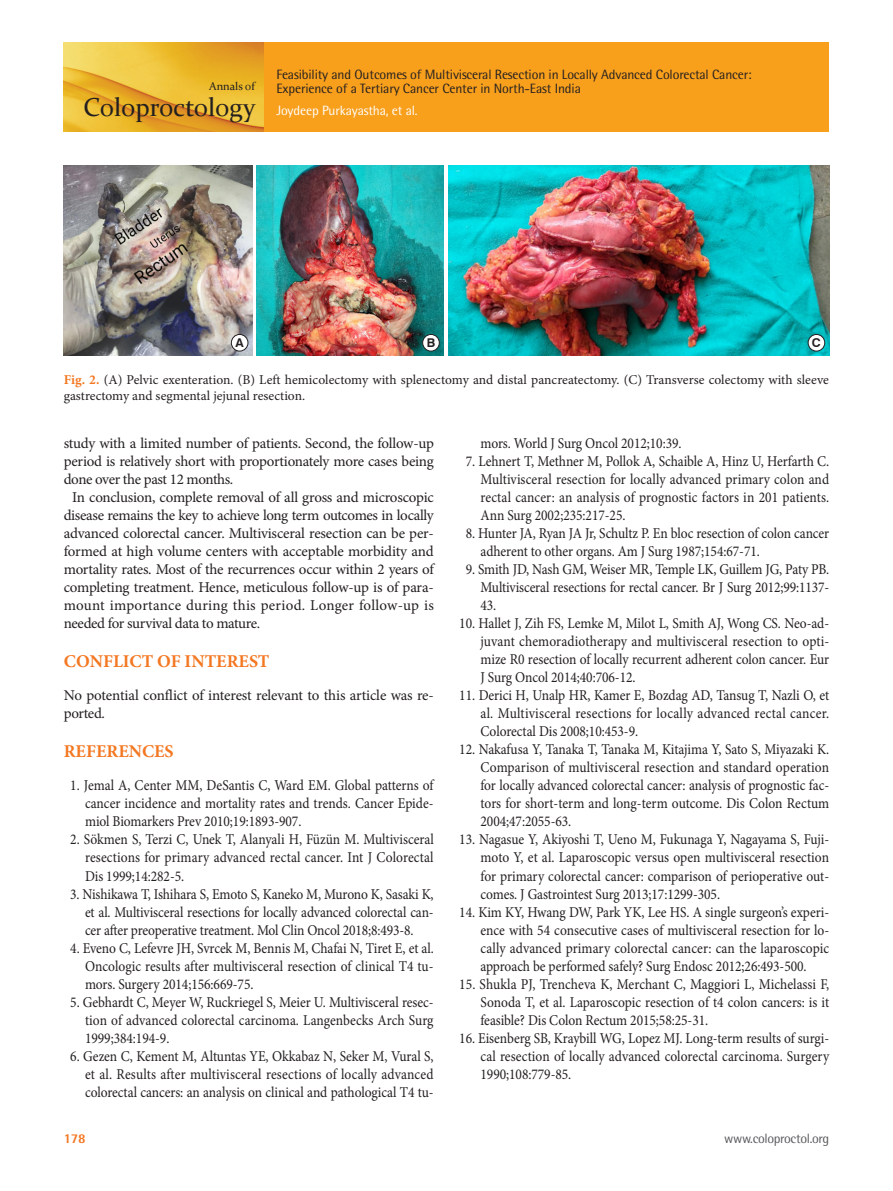
<style>
.page{position:relative;width:893px;height:1191px;background:#fff}
.page>*{position:absolute;margin:0;border:0;box-sizing:border-box;transform-origin:0 0}
.t1{font:25.95px "Constantia";color:#231f20}
.본문제목_대{font:700 18px "Minion Pro";color:#f47721}
.참고문헌1{font:15px/18px "Minion Pro";letter-spacing:-.005em;color:#231f20;text-align:justify;scale:.9 1}
.참고문헌2{font:15px/18px "Minion Pro";letter-spacing:-.005em;color:#231f20;text-align:justify;scale:.9 1}
.본문{font:15px/18px "Minion Pro";letter-spacing:-.02em;color:#231f20;text-align:justify}
.표그림설명{font:13.5px/16.2px "Minion Pro";color:#231f20}
.t2{font:13.5px/13.5px "Rotis Semi Sans Std";letter-spacing:-.01em;color:#231f20}
.t3{font:13.5px "Rotis Semi Sans Std";letter-spacing:-.01em;color:#fff}
.t4{font:13.5px "Rotis Semi Sans Std";letter-spacing:-.025em;color:#57585a}
.t5{font:800 13.5px "Rotis Semi Sans Std";color:#f47721}
.t6{font:700 12.15px "Swiss 721 BT";color:#231f20}
.t7{font:11.25px "Constantia";color:#231f20}
.s1{font-weight:700;color:#f47721}
</style>
<div class="page">
<div style="left:264px;top:43px;width:565px;height:89px;background:#f89f1c"></div>
<img style="left:64px;top:43px;width:200px;height:89px">
<img style="left:64px;top:166px;width:188px;height:189px">
<img style="left:257px;top:166px;width:187px;height:189px">
<img style="left:448px;top:166px;width:381px;height:189px">
<div style="left:231px;top:334px;width:17px;height:17px;background:#fff;border-radius:50%"></div>
<div style="left:231px;top:334px;width:17px;height:17px;border:1px solid #231f20;border-radius:50%"></div>
<div style="left:423px;top:334px;width:16px;height:17px;background:#fff;border-radius:50%"></div>
<div style="left:422px;top:334px;width:17px;height:17px;border:1px solid #231f20;border-radius:50%"></div>
<div style="left:808px;top:334px;width:17px;height:17px;background:#fff;border-radius:50%"></div>
<div style="left:808px;top:334px;width:17px;height:17px;border:1px solid #231f20;border-radius:50%"></div>
<p class="t7" style="left:209px;top:79px;width:47px">Annals of</p>
<h1 class="t1" style="left:83px;top:90px;width:174px">Coloproctology</h1>
<p class="t2" style="left:276px;top:68px;width:477px">Feasibility and Outcomes of Multivisceral Resection in Locally Advanced Colorectal Cancer:<br>Experience of a Tertiary Cancer Center in North-East India</p>
<p class="t3" style="left:276px;top:102px;width:143px">Joydeep Purkayastha, et al.</p>
<p class="t6" style="left:235px;top:335px;width:10px">A</p>
<p class="t6" style="left:427px;top:335px;width:10px">B</p>
<p class="t6" style="left:812px;top:335px;width:10px">C</p>
<p class="표그림설명" style="left:64px;top:371px;width:767px"><span class="s1">Fig. 2.</span> (A) Pelvic exenteration. (B) Left hemicolectomy with splenectomy and distal pancreatectomy. (C) Transverse colectomy with sleeve gastrectomy and segmental jejunal resection.</p>
<p class="본문" style="left:64px;top:434px;width:372px">study with a limited number of patients. Second, the follow-up period is relatively short with proportionately more cases being done over the past 12 months.</p>
<p class="본문" style="left:64px;top:488px;width:372px;text-indent:9px">In conclusion, complete removal of all gross and microscopic disease remains the key to achieve long term outcomes in locally advanced colorectal cancer. Multivisceral resection can be per&shy;formed at high volume centers with acceptable morbidity and mortality rates. Most of the recurrences occur within 2 years of completing treatment. Hence, meticulous follow-up is of para&shy;mount importance during this period. Longer follow-up is needed for survival data to mature.</p>
<p class="본문제목_대" style="left:64px;top:648px;width:207px">CONFLICT OF INTEREST</p>
<p class="본문" style="left:64px;top:686px;width:371px">No potential conflict of interest relevant to this article was re&shy;ported.</p>
<p class="본문제목_대" style="left:64px;top:738px;width:111px">REFERENCES</p>
<p class="참고문헌1" style="left:85px;top:776px;width:389px;text-indent:-15px">1. Jemal A, Center MM, DeSantis C, Ward EM. Global patterns of cancer incidence and mortality rates and trends. Cancer Epide&shy;miol Biomarkers Prev 2010;19:1893-907.</p>
<p class="참고문헌1" style="left:85px;top:830px;width:389px;text-indent:-15px">2. Sökmen S, Terzi C, Unek T, Alanyali H, Füzün M. Multivisceral resections for primary advanced rectal cancer. Int J Colorectal Dis 1999;14:282-5.</p>
<p class="참고문헌1" style="left:85px;top:884px;width:389px;text-indent:-15px">3. Nishikawa T, Ishihara S, Emoto S, Kaneko M, Murono K, Sasaki K, et al. Multivisceral resections for locally advanced colorectal can&shy;cer after preoperative treatment. Mol Clin Oncol 2018;8:493-8.</p>
<p class="참고문헌1" style="left:85px;top:938px;width:389px;text-indent:-15px">4. Eveno C, Lefevre JH, Svrcek M, Bennis M, Chafai N, Tiret E, et al.<br>Oncologic results after multivisceral resection of clinical T4 tu&shy;mors. Surgery 2014;156:669-75.</p>
<p class="참고문헌1" style="left:85px;top:992px;width:389px;text-indent:-15px">5. Gebhardt C, Meyer W, Ruckriegel S, Meier U. Multivisceral resec&shy;tion of advanced colorectal carcinoma. Langenbecks Arch Surg 1999;384:194-9.</p>
<p class="참고문헌1" style="left:85px;top:1046px;width:389px;text-indent:-15px">6. Gezen C, Kement M, Altuntas YE, Okkabaz N, Seker M, Vural S, et al. Results after multivisceral resections of locally advanced colorectal cancers: an analysis on clinical and pathological T4 tu-</p>
<p class="t5" style="left:64px;top:1129px;width:23px">178</p>
<p class="참고문헌1" style="left:480px;top:434px;width:225px">mors. World J Surg Oncol 2012;10:39.</p>
<p class="참고문헌1" style="left:480px;top:452px;width:389px;text-indent:-15px">7. Lehnert T, Methner M, Pollok A, Schaible A, Hinz U, Herfarth C.<br>Multivisceral resection for locally advanced primary colon and rectal cancer: an analysis of prognostic factors in 201 patients.<br>Ann Surg 2002;235:217-25.</p>
<p class="참고문헌1" style="left:480px;top:524px;width:389px;text-indent:-15px">8. Hunter JA, Ryan JA Jr, Schultz P. En bloc resection of colon cancer adherent to other organs. Am J Surg 1987;154:67-71.</p>
<p class="참고문헌1" style="left:480px;top:560px;width:389px;text-indent:-15px">9. Smith JD, Nash GM, Weiser MR, Temple LK, Guillem JG, Paty PB.<br>Multivisceral resections for rectal cancer. Br J Surg 2012;99:1137- 43.</p>
<p class="참고문헌2" style="left:480px;top:614px;width:389px;text-indent:-21px">10. Hallet J, Zih FS, Lemke M, Milot L, Smith AJ, Wong CS. Neo-ad&shy;juvant chemoradiotherapy and multivisceral resection to opti&shy;mize R0 resection of locally recurrent adherent colon cancer. Eur J Surg Oncol 2014;40:706-12.</p>
<p class="참고문헌2" style="left:480px;top:686px;width:389px;text-indent:-21px">11. Derici H, Unalp HR, Kamer E, Bozdag AD, Tansug T, Nazli O, et al. Multivisceral resections for locally advanced rectal cancer.<br>Colorectal Dis 2008;10:453-9.</p>
<p class="참고문헌2" style="left:480px;top:740px;width:389px;text-indent:-21px">12. Nakafusa Y, Tanaka T, Tanaka M, Kitajima Y, Sato S, Miyazaki K.<br>Comparison of multivisceral resection and standard operation for locally advanced colorectal cancer: analysis of prognostic fac&shy;tors for short-term and long-term outcome. Dis Colon Rectum 2004;47:2055-63.</p>
<p class="참고문헌2" style="left:480px;top:830px;width:389px;text-indent:-21px">13. Nagasue Y, Akiyoshi T, Ueno M, Fukunaga Y, Nagayama S, Fuji&shy;moto Y, et al. Laparoscopic versus open multivisceral resection for primary colorectal cancer: comparison of perioperative out&shy;comes. J Gastrointest Surg 2013;17:1299-305.</p>
<p class="참고문헌2" style="left:480px;top:902px;width:389px;text-indent:-21px">14. Kim KY, Hwang DW, Park YK, Lee HS. A single surgeon’s experi&shy;ence with 54 consecutive cases of multivisceral resection for lo&shy;cally advanced primary colorectal cancer: can the laparoscopic approach be performed safely? Surg Endosc 2012;26:493-500.</p>
<p class="참고문헌2" style="left:480px;top:974px;width:389px;text-indent:-21px">15. Shukla PJ, Trencheva K, Merchant C, Maggiori L, Michelassi F, Sonoda T, et al. Laparoscopic resection of t4 colon cancers: is it feasible? Dis Colon Rectum 2015;58:25-31.</p>
<p class="참고문헌2" style="left:480px;top:1028px;width:389px;text-indent:-21px">16. Eisenberg SB, Kraybill WG, Lopez MJ. Long-term results of surgi&shy;cal resection of locally advanced colorectal carcinoma. Surgery 1990;108:779-85.</p>
<p class="t4" style="left:724px;top:1130px;width:106px">www.coloproctol.org</p>
</div>
